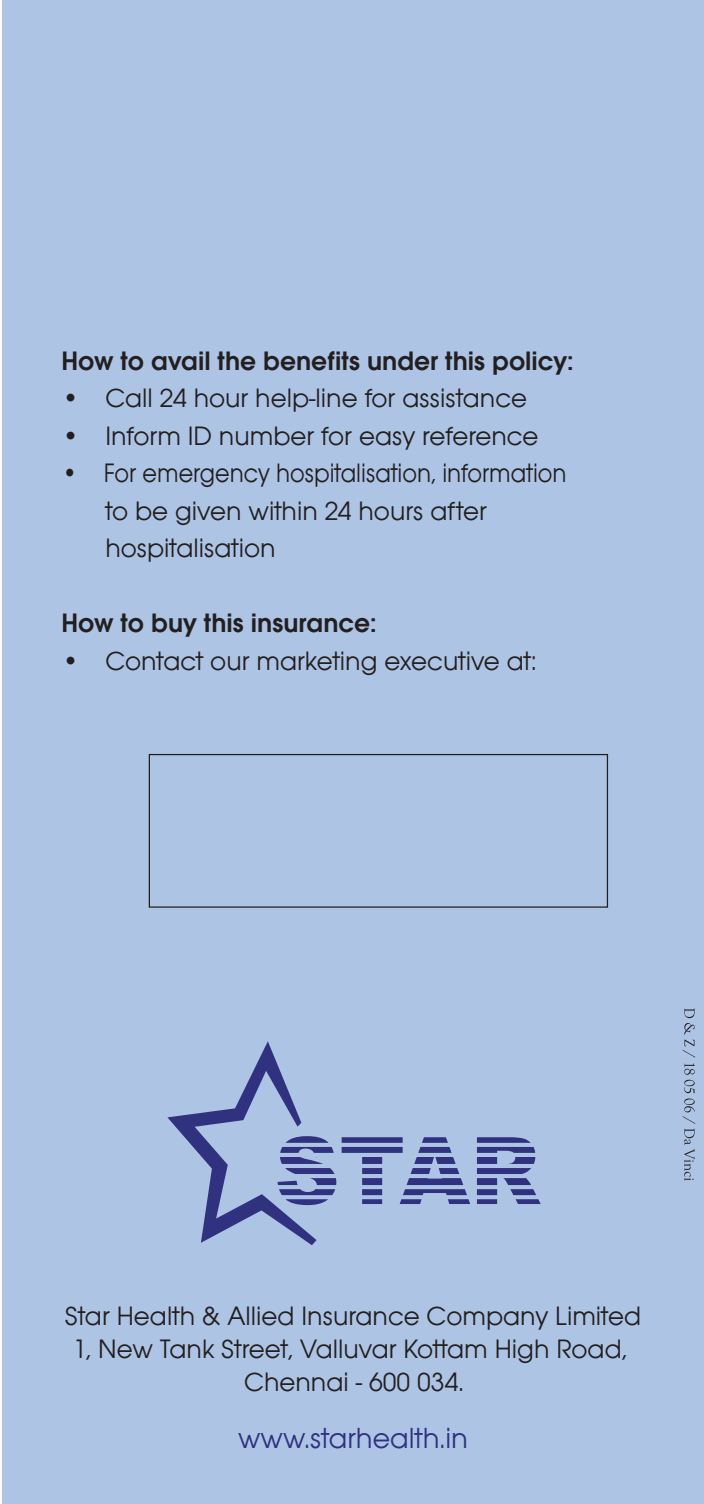
<style>
.page{position:relative;width:704px;height:1504px;background:#fff}
.page>*{position:absolute;margin:0;border:0;box-sizing:border-box;transform-origin:0 0}
.t1{font:30px "Avant Gar Got Itc TEE";color:#30317f}
.t2{font:27.5px/33px "Avant Gar Got Itc TEE";color:#231f20;text-align:center}
.t3{font:27.5px/37.5px "Avant Gar Got Itc TEE";color:#231f20;scale:.91 1}
.t4{font:600 27.5px "Avant Gar Got Itc TEE";color:#231f20}
</style>
<div class="page">
<div style="left:2px;top:0;width:701px;height:1504px;background:#adc4e5"></div>
<div style="left:149px;top:754px;width:458px;height:154px;border:1px solid #231f20"></div>
<svg style="left:167px;top:1041px;width:169px;height:204px"></svg>
<div style="left:362px;top:1178px;width:20px;height:7px;background:#30317f"></div>
<div style="left:341px;top:1137px;width:61px;height:6px;background:#30317f"></div>
<div style="left:362px;top:1189px;width:20px;height:6px;background:#30317f"></div>
<div style="left:362px;top:1199px;width:20px;height:5px;background:#30317f"></div>
<div style="left:362px;top:1168px;width:20px;height:6px;background:#30317f"></div>
<div style="left:341px;top:1147px;width:61px;height:6px;background:#30317f"></div>
<div style="left:362px;top:1157px;width:20px;height:7px;background:#30317f"></div>
<svg style="left:399px;top:1137px;width:71px;height:67px"></svg>
<svg style="left:477px;top:1137px;width:63px;height:67px"></svg>
<svg style="left:682px;top:1008px;width:12px;height:49px"></svg>
<svg style="left:682px;top:1063px;width:12px;height:118px"></svg>
<p class="t4" style="left:62px;top:344px;width:513px">How to avail the benefits under this policy:</p>
<p class="t2" style="left:62px;top:381px;width:466px">• Call 24 hour help-line for assistance</p>
<p class="t2" style="left:62px;top:419px;width:478px">• Inform ID number for easy reference</p>
<p class="t3" style="left:105px;top:454px;width:508px;text-indent:-44px">• For emergency hospitalisation, information to be given within 24 hours after hospitalisation</p>
<p class="t4" style="left:62px;top:607px;width:316px">How to buy this insurance:</p>
<p class="t2" style="left:62px;top:644px;width:476px">• Contact our marketing executive at:</p>
<p class="t2" style="left:65px;top:1299px;width:577px">Star Health &amp; Allied Insurance Company Limited<br>1, New Tank Street, Valluvar Kottam High Road,<br>Chennai - 600 034.</p>
<p class="t1" style="left:238px;top:1420px;width:231px">www.starhealth.in</p>
</div>
